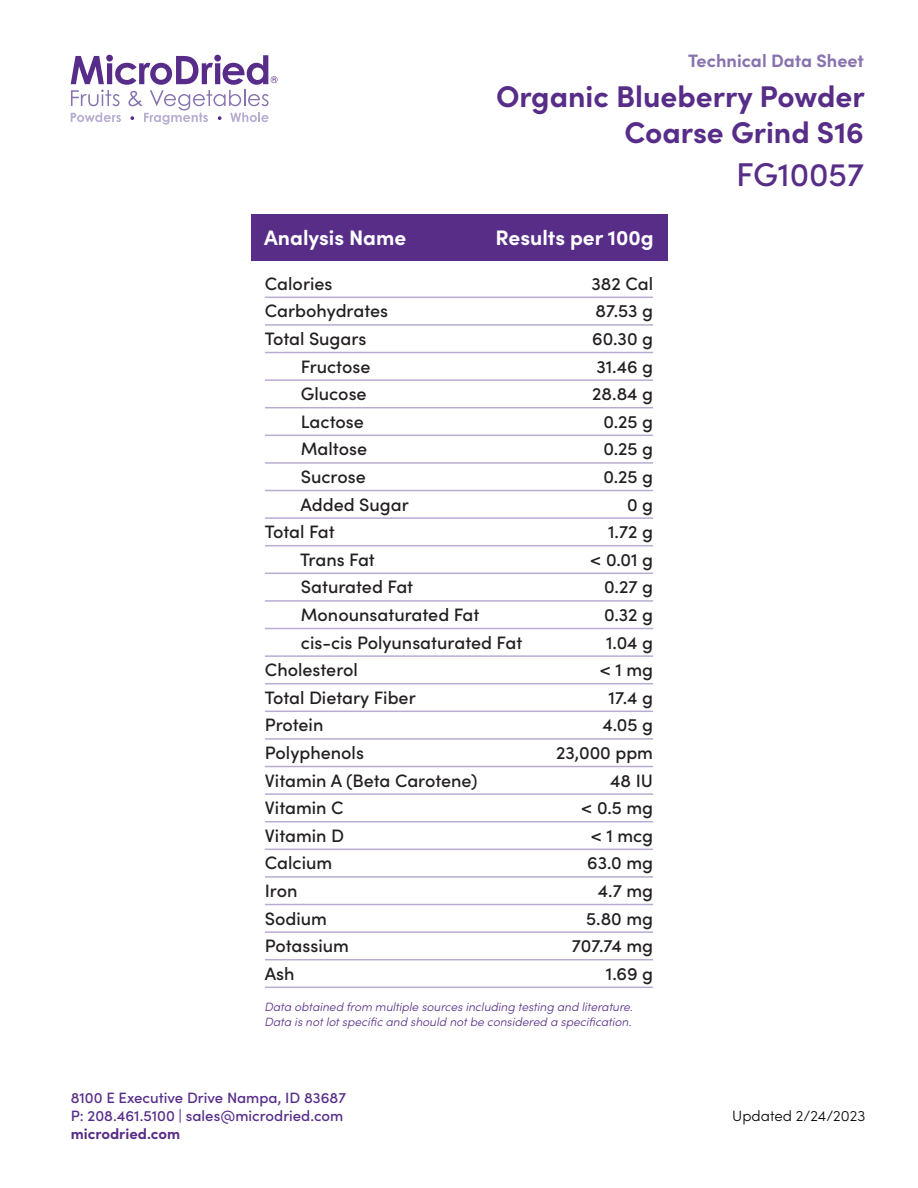
<style>
.page{position:relative;width:918px;height:1188px;background:#fff}
.page>*{position:absolute;margin:0;border:0;box-sizing:border-box;transform-origin:0 0}
.t1{font:500 33px "Sofia Pro";color:#572d88}
.t2{font:700 30px "Sofia Pro";color:#572d88}
.t3{font:700 21px "Sofia Pro";color:#fff}
.t4{font:500 18px "Sofia Pro";color:#231f20}
.t5{font:700 18px "Sofia Pro";color:#8872af}
.t6{font:500 15px/18px "Sofia Pro";color:#572d88}
.t7{font:300 15px "Sofia Pro";color:#020304}
.t8{font:700 15px "Sofia Pro";color:#572d88}
.t9{font:italic 300 12px "Sofia Pro";color:#572d88}
</style>
<div class="page">
<svg style="left:71px;top:55px;width:207px;height:70px"></svg>
<div style="left:251px;top:214px;width:416px;height:47px;background:#572d88"></div>
<hr style="left:265px;top:297px;width:388px;height:1px;background:#b8acd2">
<hr style="left:265px;top:324px;width:388px;height:2px;background:#b8acd2">
<hr style="left:265px;top:352px;width:388px;height:1px;background:#b8acd2">
<hr style="left:265px;top:379px;width:388px;height:2px;background:#b8acd2">
<hr style="left:265px;top:407px;width:388px;height:1px;background:#b8acd2">
<hr style="left:265px;top:435px;width:388px;height:1px;background:#b8acd2">
<hr style="left:265px;top:462px;width:388px;height:2px;background:#b8acd2">
<hr style="left:265px;top:490px;width:388px;height:1px;background:#b8acd2">
<hr style="left:265px;top:517px;width:388px;height:2px;background:#b8acd2">
<hr style="left:265px;top:545px;width:388px;height:1px;background:#b8acd2">
<hr style="left:265px;top:573px;width:388px;height:1px;background:#b8acd2">
<hr style="left:265px;top:600px;width:388px;height:2px;background:#b8acd2">
<hr style="left:265px;top:628px;width:388px;height:1px;background:#b8acd2">
<hr style="left:265px;top:655px;width:388px;height:2px;background:#b8acd2">
<hr style="left:265px;top:683px;width:388px;height:1px;background:#b8acd2">
<hr style="left:265px;top:711px;width:388px;height:1px;background:#b8acd2">
<hr style="left:265px;top:738px;width:388px;height:2px;background:#b8acd2">
<hr style="left:265px;top:766px;width:388px;height:1px;background:#b8acd2">
<hr style="left:265px;top:793px;width:388px;height:2px;background:#b8acd2">
<hr style="left:265px;top:821px;width:388px;height:1px;background:#b8acd2">
<hr style="left:265px;top:849px;width:388px;height:1px;background:#b8acd2">
<hr style="left:265px;top:876px;width:388px;height:2px;background:#b8acd2">
<hr style="left:265px;top:904px;width:388px;height:1px;background:#b8acd2">
<hr style="left:265px;top:931px;width:388px;height:2px;background:#b8acd2">
<hr style="left:265px;top:959px;width:388px;height:1px;background:#b8acd2">
<hr style="left:265px;top:987px;width:388px;height:1px;background:#b8acd2">
<p class="t5" style="left:688px;top:47px;width:177px">Technical Data Sheet</p>
<p class="t2" style="left:496px;top:73px;width:370px">Organic Blueberry Powder</p>
<p class="t2" style="left:624px;top:109px;width:241px">Coarse Grind S16</p>
<p class="t1" style="left:736px;top:150px;width:129px">FG10057</p>
<p class="t3" style="left:264px;top:222px;width:144px">Analysis Name</p>
<p class="t3" style="left:496px;top:222px;width:160px">Results per 100g</p>
<p class="t4" style="left:265px;top:270px;width:69px">Calories</p>
<p class="t4" style="left:592px;top:270px;width:63px">382 Cal</p>
<p class="t4" style="left:265px;top:298px;width:125px">Carbohydrates</p>
<p class="t4" style="left:595px;top:298px;width:59px">87.53 g</p>
<p class="t4" style="left:265px;top:325px;width:103px">Total Sugars</p>
<p class="t4" style="left:592px;top:325px;width:62px">60.30 g</p>
<p class="t4" style="left:301px;top:353px;width:71px">Fructose</p>
<p class="t4" style="left:596px;top:353px;width:58px">31.46 g</p>
<p class="t4" style="left:301px;top:381px;width:67px">Glucose</p>
<p class="t4" style="left:592px;top:381px;width:62px">28.84 g</p>
<p class="t4" style="left:301px;top:408px;width:65px">Lactose</p>
<p class="t4" style="left:603px;top:408px;width:51px">0.25 g</p>
<p class="t4" style="left:301px;top:436px;width:68px">Maltose</p>
<p class="t4" style="left:603px;top:436px;width:51px">0.25 g</p>
<p class="t4" style="left:301px;top:463px;width:66px">Sucrose</p>
<p class="t4" style="left:603px;top:463px;width:51px">0.25 g</p>
<p class="t4" style="left:300px;top:491px;width:110px">Added Sugar</p>
<p class="t4" style="left:627px;top:491px;width:28px">0 g</p>
<p class="t4" style="left:265px;top:519px;width:71px">Total Fat</p>
<p class="t4" style="left:608px;top:519px;width:46px">1.72 g</p>
<p class="t4" style="left:300px;top:546px;width:76px">Trans Fat</p>
<p class="t4" style="left:590px;top:546px;width:64px">&lt; 0.01 g</p>
<p class="t4" style="left:301px;top:574px;width:114px">Saturated Fat</p>
<p class="t4" style="left:604px;top:574px;width:50px">0.27 g</p>
<p class="t4" style="left:301px;top:601px;width:180px">Monounsaturated Fat</p>
<p class="t4" style="left:604px;top:601px;width:51px">0.32 g</p>
<p class="t4" style="left:301px;top:629px;width:223px">cis-cis Polyunsaturated Fat</p>
<p class="t4" style="left:606px;top:629px;width:49px">1.04 g</p>
<p class="t4" style="left:265px;top:657px;width:95px">Cholesterol</p>
<p class="t4" style="left:600px;top:657px;width:55px">&lt; 1 mg</p>
<p class="t4" style="left:265px;top:684px;width:152px">Total Dietary Fiber</p>
<p class="t4" style="left:609px;top:684px;width:46px">17.4 g</p>
<p class="t4" style="left:265px;top:712px;width:60px">Protein</p>
<p class="t4" style="left:602px;top:712px;width:52px">4.05 g</p>
<p class="t4" style="left:265px;top:739px;width:101px">Polyphenols</p>
<p class="t4" style="left:556px;top:739px;width:99px">23,000 ppm</p>
<p class="t4" style="left:265px;top:767px;width:214px">Vitamin A (Beta Carotene)</p>
<p class="t4" style="left:610px;top:767px;width:44px">48 IU</p>
<p class="t4" style="left:265px;top:795px;width:80px">Vitamin C</p>
<p class="t4" style="left:581px;top:795px;width:73px">&lt; 0.5 mg</p>
<p class="t4" style="left:265px;top:822px;width:81px">Vitamin D</p>
<p class="t4" style="left:591px;top:822px;width:64px">&lt; 1 mcg</p>
<p class="t4" style="left:265px;top:850px;width:69px">Calcium</p>
<p class="t4" style="left:587px;top:850px;width:67px">63.0 mg</p>
<p class="t4" style="left:265px;top:877px;width:34px">Iron</p>
<p class="t4" style="left:598px;top:877px;width:57px">4.7 mg</p>
<p class="t4" style="left:265px;top:905px;width:64px">Sodium</p>
<p class="t4" style="left:586px;top:905px;width:68px">5.80 mg</p>
<p class="t4" style="left:265px;top:933px;width:86px">Potassium</p>
<p class="t4" style="left:572px;top:933px;width:83px">707.74 mg</p>
<p class="t4" style="left:265px;top:960px;width:31px">Ash</p>
<p class="t4" style="left:606px;top:960px;width:49px">1.69 g</p>
<p class="t9" style="left:265px;top:998px;width:370px">Data obtained from multiple sources including testing and literature.</p>
<p class="t9" style="left:265px;top:1013px;width:369px">Data is not lot specific and should not be considered a specification.</p>
<p class="t6" style="left:71px;top:1088px;width:277px">8100 E Executive Drive Nampa, ID 83687<br>P: 208.461.5100 | sales@microdried.com</p>
<p class="t8" style="left:71px;top:1122px;width:111px">microdried.com</p>
<p class="t7" style="left:732px;top:1105px;width:134px">Updated 2/24/2023</p>
</div>
